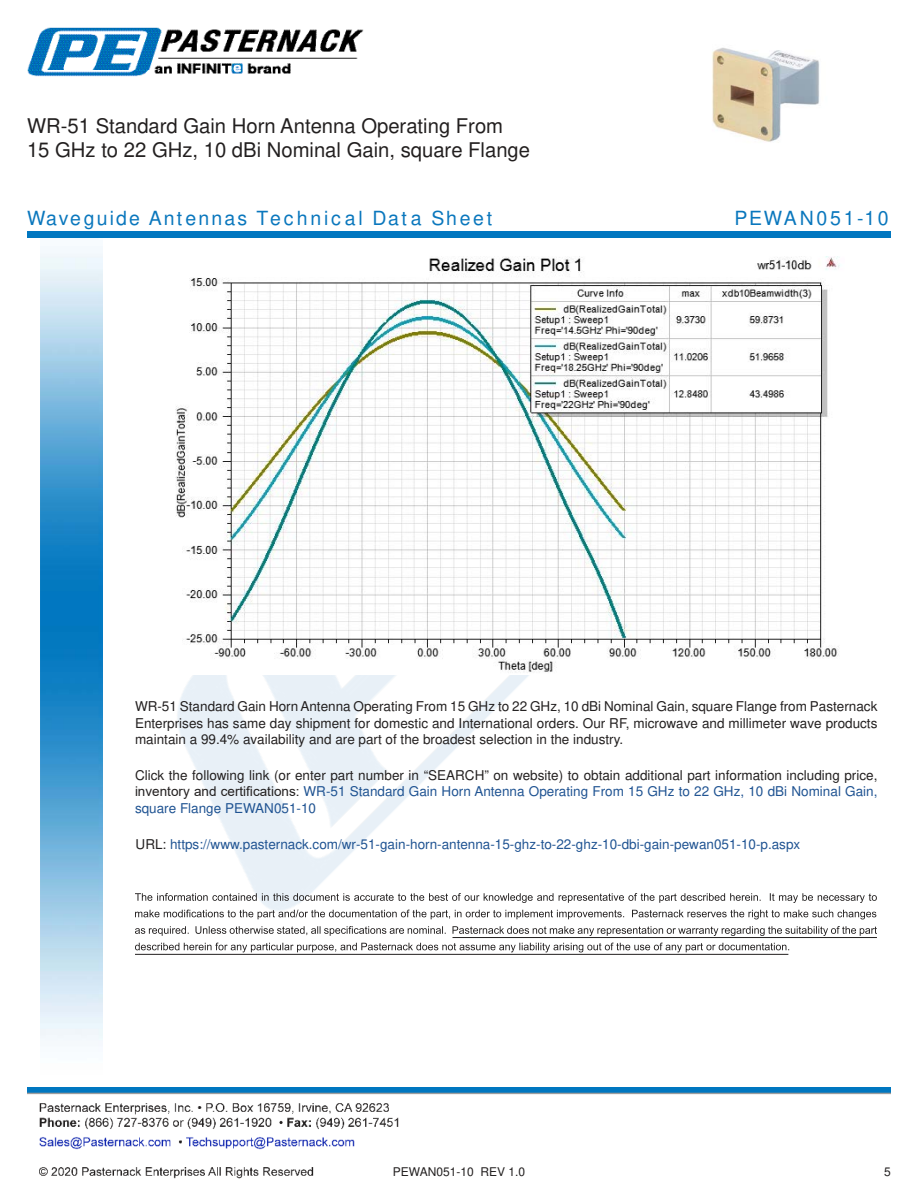
<style>
.page{position:relative;width:918px;height:1188px;background:#fff}
.page>*{position:absolute;margin:0;border:0;box-sizing:border-box;transform-origin:0 0}
.t1{font:20.25px/24.3px "Arial";color:#221f1f}
.t2{font:900 19.5px "Arial";letter-spacing:.115em;color:#0a77bd}
.t3{font:900 19.5px "Arial";letter-spacing:.14em;color:#0a77bd}
.t4{font:13.5px/16.2px "Arial";color:#221f1f;text-align:justify}
.t5{font:13.5px "Arial";color:#1f5392}
.t6{font:12px "Arial";color:#221f1f}
.s1{color:#1f5392}
.s2{color:#221f1f}
</style>
<div class="page">
<img style="left:39px;top:1103px;width:360px;height:76px">
<img style="left:102px;top:246px;width:698px;height:724px">
<img style="left:27px;top:1088px;width:864px;height:7px">
<img style="left:40px;top:237px;width:62px;height:804px">
<div style="left:27px;top:231px;width:864px;height:6px;background:#0177c0"></div>
<img style="left:27px;top:27px;width:337px;height:50px">
<img style="left:168px;top:256px;width:672px;height:419px">
<svg style="left:135px;top:893px;width:742px;height:10px"></svg>
<svg style="left:135px;top:910px;width:741px;height:9px"></svg>
<svg style="left:135px;top:926px;width:742px;height:10px"></svg>
<svg style="left:135px;top:943px;width:654px;height:9px"></svg>
<hr style="left:453px;top:937px;width:424px;height:1px;background:#221f1f">
<hr style="left:135px;top:954px;width:653px;height:1px;background:#221f1f">
<img style="left:712px;top:47px;width:108px;height:95px">
<h1 class="t1" style="left:27px;top:115px;width:505px">WR-51 Standard Gain Horn Antenna Operating From<br>15 GHz to 22 GHz, 10 dBi Nominal Gain, square Flange</h1>
<h2 class="t2" style="left:27px;top:210px;width:467px">Waveguide Antennas Technical Data Sheet</h2>
<h2 class="t3" style="left:735px;top:210px;width:156px">PEWAN051-10</h2>
<p class="t4" style="left:135px;top:700px;width:744px">WR-51 Standard Gain Horn Antenna Operating From 15 GHz to 22 GHz, 10 dBi Nominal Gain, square Flange from Pasternack Enterprises has same day shipment for domestic and International orders. Our RF, microwave and millimeter wave products maintain a 99.4% availability and are part of the broadest selection in the industry.</p>
<p class="t4" style="left:135px;top:769px;width:744px">Click the following link (or enter part number in “SEARCH” on website) to obtain additional part information including price, inventory and certi昀椀cations: <span class="s1">WR-51 Standard Gain Horn Antenna Operating From 15 GHz to 22 GHz, 10 dBi Nominal Gain, square Flange PEWAN051-10</span></p>
<p class="t5" style="left:136px;top:839px;width:666px"><span class="s2">URL:</span> https://www.pasternack.com/wr-51-gain-horn-antenna-15-ghz-to-22-ghz-10-dbi-gain-pewan051-10-p.aspx</p>
<p class="t6" style="left:393px;top:1167px;width:134px">PEWAN051-10 REV 1.0</p>
<p class="t6" style="left:884px;top:1167px;width:8px">5</p>
</div>
